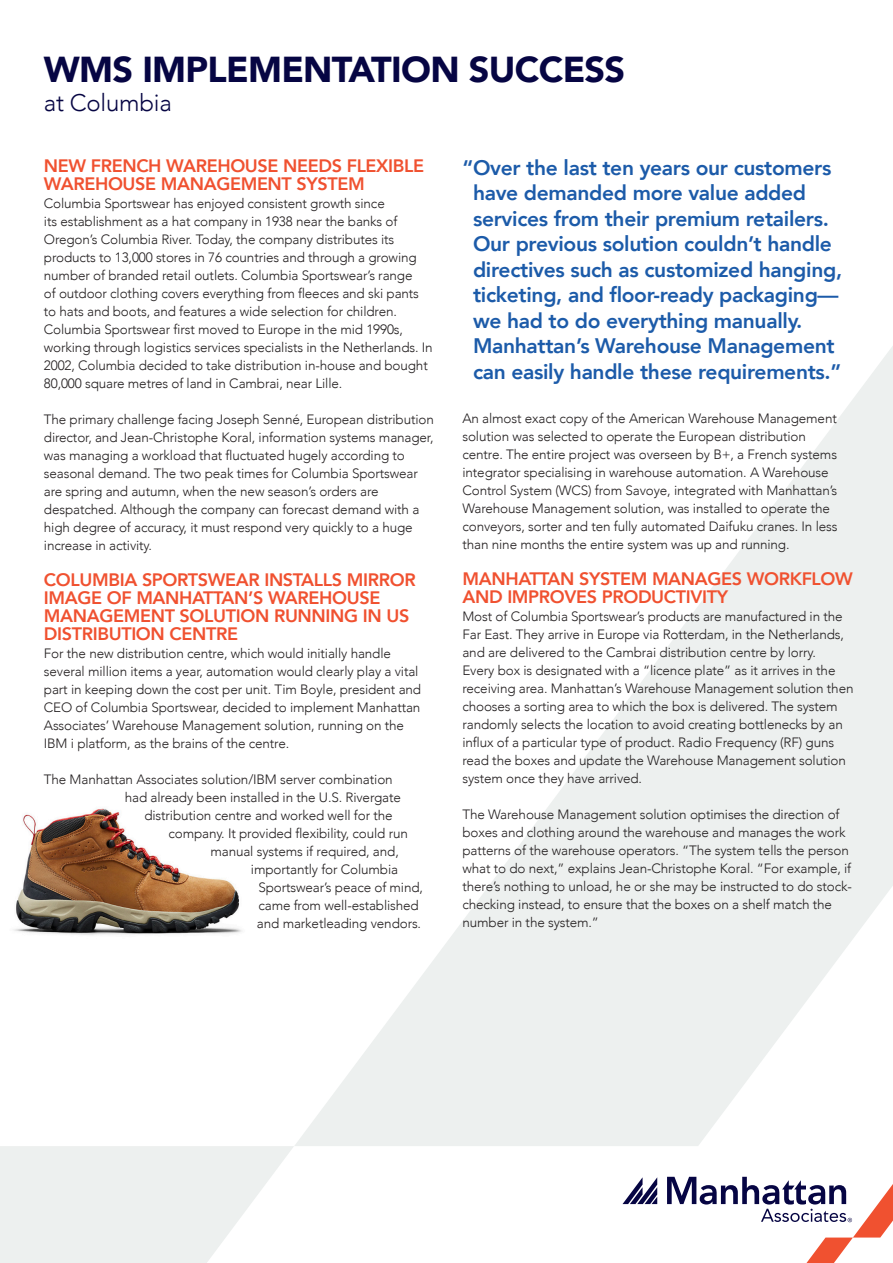
<style>
.page{position:relative;width:893px;height:1263px;background:#fff}
.page>*{position:absolute;margin:0;border:0;box-sizing:border-box;transform-origin:0 0}
.t1{font:900 36px "Avenir";letter-spacing:-.02em;color:#060543}
.t2{font:300 24px "Avenir";letter-spacing:-.01em;color:#060543}
.Blue_quote{font:800 21px/25.5px "Avenir";letter-spacing:-.015em;color:#1c5ba9}
.t3{font:800 18px/18px "Avenir";letter-spacing:-.02em;color:#f05130}
.t4{font:300 13.5px/18px "Avenir";letter-spacing:-.01em;color:#231f20}
</style>
<div class="page">
<svg style="left:622px;top:1177px;width:35px;height:27px"></svg>
<svg style="left:667px;top:1177px;width:226px;height:86px"></svg>
<svg style="left:0;top:1146px;width:294px;height:117px"></svg>
<svg style="left:295px;top:346px;width:598px;height:800px"></svg>
<img style="left:13px;top:808px;width:229px;height:127px">
<p class="t1" style="left:44px;top:39px;width:583px">WMS IMPLEMENTATION SUCCESS</p>
<p class="t2" style="left:44px;top:88px;width:129px">at Columbia</p>
<p class="t3" style="left:44px;top:157px;width:382px">NEW FRENCH WAREHOUSE NEEDS FLEXIBLE<br>WAREHOUSE MANAGEMENT SYSTEM</p>
<p class="t4" style="left:44px;top:194px;width:390px">Columbia Sportswear has enjoyed consistent growth since<br>its establishment as a hat company in 1938 near the banks of Oregon’s Columbia River. Today, the company distributes its products to 13,000 stores in 76 countries and through a growing number of branded retail outlets. Columbia Sportswear’s range<br>of outdoor clothing covers everything from fleeces and ski pants to hats and boots, and features a wide selection for children.<br>Columbia Sportswear first moved to Europe in the mid 1990s, working through logistics services specialists in the Netherlands. In 2002, Columbia decided to take distribution in-house and bought 80,000 square metres of land in Cambrai, near Lille.</p>
<p class="t4" style="left:44px;top:410px;width:391px">The primary challenge facing Joseph Senné, European distribution director, and Jean-Christophe Koral, information systems manager, was managing a workload that fluctuated hugely according to seasonal demand. The two peak times for Columbia Sportswear are spring and autumn, when the new season’s orders are despatched. Although the company can forecast demand with a high degree of accuracy, it must respond very quickly to a huge increase in activity.</p>
<p class="t3" style="left:44px;top:571px;width:373px">COLUMBIA SPORTSWEAR INSTALLS MIRROR<br>IMAGE OF MANHATTAN’S WAREHOUSE</p>
<p class="t3" style="left:44px;top:607px;width:367px">MANAGEMENT SOLUTION RUNNING IN US<br>DISTRIBUTION CENTRE</p>
<p class="t4" style="left:44px;top:644px;width:379px">For the new distribution centre, which would initially handle several million items a year, automation would clearly play a vital part in keeping down the cost per unit. Tim Boyle, president and CEO of Columbia Sportswear, decided to implement Manhattan Associates’ Warehouse Management solution, running on the IBM i platform, as the brains of the centre.</p>
<p class="t4" style="left:44px;top:770px;width:350px">The Manhattan Associates solution/IBM server combination</p>
<p class="t4" style="left:125px;top:788px;width:278px">had already been installed in the U.S. Rivergate</p>
<p class="t4" style="left:144px;top:806px;width:250px">distribution centre and worked well for the</p>
<p class="t4" style="left:168px;top:824px;width:241px">company. It provided flexibility, could run</p>
<p class="t4" style="left:210px;top:842px;width:190px">manual systems if required, and,</p>
<p class="t4" style="left:251px;top:860px;width:149px">importantly for Columbia</p>
<p class="t4" style="left:258px;top:878px;width:166px">Sportswear’s peace of mind,</p>
<p class="t4" style="left:258px;top:896px;width:162px">came from well-established</p>
<p class="t4" style="left:257px;top:914px;width:166px">and marketleading vendors.</p>
<p class="Blue_quote" style="left:473px;top:155px;width:371px;text-indent:-11px">“Over the last ten years our customers have demanded more value added services from their premium retailers.<br>Our previous solution couldn’t handle directives such as customized hanging, ticketing, and floor-ready packaging— we had to do everything manually.<br>Manhattan’s Warehouse Management can easily handle these requirements.”</p>
<p class="t4" style="left:462px;top:409px;width:377px">An almost exact copy of the American Warehouse Management solution was selected to operate the European distribution centre. The entire project was overseen by B+, a French systems integrator specialising in warehouse automation. A Warehouse Control System (WCS) from Savoye, integrated with Manhattan’s Warehouse Management solution, was installed to operate the conveyors, sorter and ten fully automated Daifuku cranes. In less than nine months the entire system was up and running.</p>
<p class="t3" style="left:462px;top:570px;width:392px">MANHATTAN SYSTEM MANAGES WORKFLOW<br>AND IMPROVES PRODUCTIVITY</p>
<p class="t4" style="left:462px;top:607px;width:393px">Most of Columbia Sportswear’s products are manufactured in the Far East. They arrive in Europe via Rotterdam, in the Netherlands, and are delivered to the Cambrai distribution centre by lorry.<br>Every box is designated with a “licence plate” as it arrives in the receiving area. Manhattan’s Warehouse Management solution then chooses a sorting area to which the box is delivered. The system randomly selects the location to avoid creating bottlenecks by an influx of a particular type of product. Radio Frequency (RF) guns read the boxes and update the Warehouse Management solution system once they have arrived.</p>
<p class="t4" style="left:462px;top:805px;width:391px">The Warehouse Management solution optimises the direction of boxes and clothing around the warehouse and manages the work patterns of the warehouse operators. “The system tells the person what to do next,” explains Jean-Christophe Koral. “For example, if there’s nothing to unload, he or she may be instructed to do stock&shy;checking instead, to ensure that the boxes on a shelf match the number in the system.”</p>
</div>
